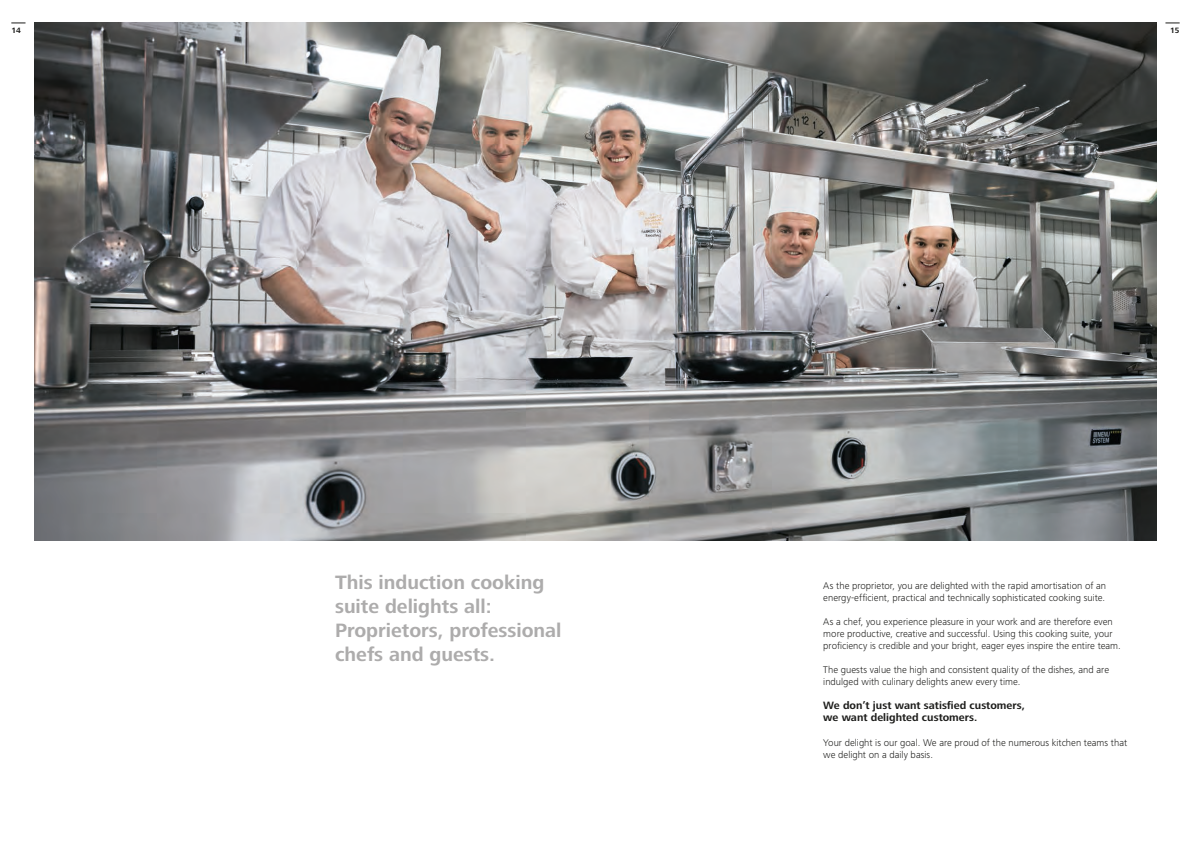
<style>
.page{position:relative;width:1191px;height:842px;background:#fff}
.page>*{position:absolute;margin:0;border:0;box-sizing:border-box;transform-origin:0 0}
.t1{font:700 20px/24.1px "Frutiger Next LT";color:#adacac}
.t2{font:700 11px/12px "Frutiger Next LT";color:#1d1d1b}
.t3{font:300 10px/12.1px "Frutiger Next LT";color:#1d1d1b}
.t4{font:700 8px "Frutiger Next LT";color:#1d1d1b}
</style>
<div class="page">
<img style="left:34px;top:23px;width:1123px;height:518px">
<svg style="left:11px;top:23px;width:15px;height:1px"></svg>
<svg style="left:1165px;top:23px;width:14px;height:1px"></svg>
<p class="t4" style="left:11px;top:26px;width:11px">14</p>
<p class="t4" style="left:1170px;top:26px;width:11px">15</p>
<h1 class="t1" style="left:335px;top:570px;width:228px">This induction cooking suite delights all:<br>Proprietors, professional chefs and guests.</h1>
<p class="t3" style="left:823px;top:580px;width:284px">As the proprietor, you are delighted with the rapid amortisation of an energy-efficient, practical and technically sophisticated cooking suite.</p>
<p class="t3" style="left:823px;top:616px;width:299px">As a chef, you experience pleasure in your work and are therefore even more productive, creative and successful. Using this cooking suite, your proficiency is credible and your bright, eager eyes inspire the entire team.</p>
<p class="t3" style="left:823px;top:664px;width:287px">The guests value the high and consistent quality of the dishes, and are indulged with culinary delights anew every time.</p>
<p class="t2" style="left:823px;top:700px;width:203px">We don’t just want satisfied customers, we want delighted customers.</p>
<p class="t3" style="left:823px;top:736px;width:305px">Your delight is our goal. We are proud of the numerous kitchen teams that we delight on a daily basis.</p>
</div>
